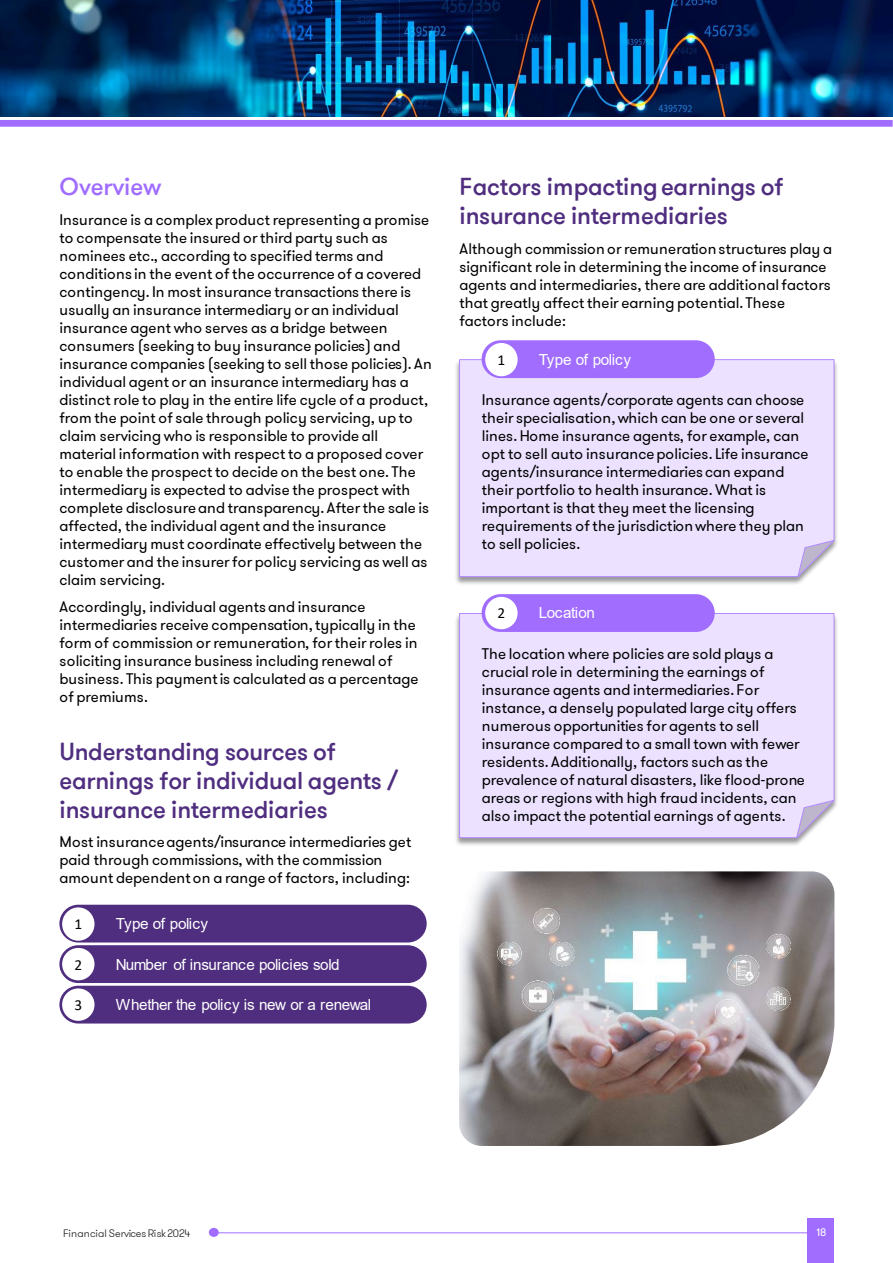
<style>
.page{position:relative;width:893px;height:1263px;background:#fff}
.page>*{position:absolute;margin:0;border:0;box-sizing:border-box;transform-origin:0 0}
.t1{font:500 24.3px/28.8px "GT Walsheim Pro";letter-spacing:-.01em;color:#4f2d7f}
.t2{font:500 24.3px "GT Walsheim Pro";letter-spacing:-.01em;color:#a06dff}
.t3{font:15.3px/18px "GT Walsheim Pro";color:#000}
.t4{font:15.3px "Arial";letter-spacing:-.025em;color:#fff}
.t5{font:15.3px "Calibri";color:#000}
.t6{font:300 10.8px "GT Walsheim Pro";letter-spacing:-.02em;color:#231f20}
.t7{font:10.8px "GT Walsheim Pro";color:#fff}
</style>
<div class="page">
<img style="left:0;top:0;width:893px;height:116px">
<div style="left:0;top:120px;width:892px;height:7px;background:#a06dff"></div>
<div style="left:807px;top:1219px;width:26px;height:44px;background:#a06dff"></div>
<hr style="left:213px;top:1232px;width:596px;height:1px;background:#a06dff">
<div style="left:209px;top:1228px;width:10px;height:9px;background:#a06dff;border-radius:50%"></div>
<div style="left:59px;top:905px;width:368px;height:37px;background:#4f2d7f;border-radius:19px"></div>
<div style="left:62px;top:907px;width:33px;height:33px;background:#fff;border-radius:50%"></div>
<div style="left:59px;top:945px;width:368px;height:38px;background:#4f2d7f;border-radius:19px"></div>
<div style="left:62px;top:948px;width:33px;height:32px;background:#fff;border-radius:50%"></div>
<div style="left:59px;top:986px;width:368px;height:37px;background:#4f2d7f;border-radius:19px"></div>
<div style="left:62px;top:988px;width:33px;height:33px;background:#fff;border-radius:50%"></div>
<img style="left:456px;top:356px;width:381px;height:228px">
<div style="left:459px;top:359px;width:376px;height:218px;background:#ece2ff"></div>
<div style="left:482px;top:340px;width:233px;height:38px;background:#a06dff;border-radius:19px"></div>
<div style="left:485px;top:343px;width:32px;height:33px;background:#fff;border-radius:50%"></div>
<img style="left:456px;top:610px;width:381px;height:235px">
<div style="left:459px;top:613px;width:376px;height:225px;background:#ece2ff"></div>
<div style="left:482px;top:594px;width:233px;height:38px;background:#a06dff;border-radius:19px"></div>
<div style="left:485px;top:597px;width:32px;height:32px;background:#fff;border-radius:50%"></div>
<img style="left:459px;top:871px;width:375px;height:275px">
<p class="t2" style="left:59px;top:172px;width:103px">Overview</p>
<p class="t3" style="left:59px;top:211px;width:374px">Insurance is a complex product representing a promise to compensate the insured or third party such as nominees etc., according to specified terms and conditions in the event of the occurrence of a covered contingency. In most insurance transactions there is usually an insurance intermediary or an individual insurance agent who serves as a bridge between consumers (seeking to buy insurance policies) and insurance companies (seeking to sell those policies). An individual agent or an insurance intermediary has a distinct role to play in the entire life cycle of a product, from the point of sale through policy servicing, up to claim servicing who is responsible to provide all material information with respect to a proposed cover to enable the prospect to decide on the best one. The intermediary is expected to advise the prospect with complete disclosure and transparency. After the sale is affected, the individual agent and the insurance intermediary must coordinate effectively between the customer and the insurer for policy servicing as well as claim servicing.</p>
<p class="t3" style="left:59px;top:598px;width:361px">Accordingly, individual agents and insurance intermediaries receive compensation, typically in the form of commission or remuneration, for their roles in soliciting insurance business including renewal of business. This payment is calculated as a percentage of premiums.</p>
<p class="t1" style="left:59px;top:738px;width:340px">Understanding sources of earnings for individual agents / insurance intermediaries</p>
<p class="t3" style="left:59px;top:833px;width:353px">Most insurance agents/insurance intermediaries get paid through commissions, with the commission amount dependent on a range of factors, including:</p>
<p class="t5" style="left:75px;top:914px;width:9px">1</p>
<p class="t4" style="left:75px;top:913px;width:134px">• Type of policy</p>
<p class="t5" style="left:75px;top:954px;width:9px">2</p>
<p class="t4" style="left:75px;top:954px;width:266px">• Number of insurance policies sold</p>
<p class="t5" style="left:75px;top:994px;width:9px">3</p>
<p class="t4" style="left:75px;top:994px;width:297px">• Whether the policy is new or a renewal</p>
<p class="t1" style="left:459px;top:173px;width:325px">Factors impacting earnings of insurance intermediaries</p>
<p class="t3" style="left:459px;top:240px;width:374px">Although commission or remuneration structures play a significant role in determining the income of insurance agents and intermediaries, there are additional factors that greatly affect their earning potential. These factors include:</p>
<p class="t5" style="left:497px;top:349px;width:9px">1</p>
<p class="t4" style="left:498px;top:349px;width:134px">• Type of policy</p>
<p class="t3" style="left:482px;top:391px;width:328px">Insurance agents/corporate agents can choose their specialisation, which can be one or several lines. Home insurance agents, for example, can opt to sell auto insurance policies. Life insurance agents/insurance intermediaries can expand their portfolio to health insurance. What is important is that they meet the licensing requirements of the jurisdiction where they plan to sell policies.</p>
<p class="t4" style="left:498px;top:602px;width:98px">• Location</p>
<p class="t3" style="left:482px;top:645px;width:325px">The location where policies are sold plays a crucial role in determining the earnings of insurance agents and intermediaries. For instance, a densely populated large city offers numerous opportunities for agents to sell insurance compared to a small town with fewer residents. Additionally, factors such as the prevalence of natural disasters, like flood-prone areas or regions with high fraud incidents, can also impact the potential earnings of agents.</p>
<p class="t5" style="left:497px;top:603px;width:9px">2</p>
<p class="t6" style="left:63px;top:1226px;width:129px">Financial Services Risk 2024</p>
<p class="t7" style="left:816px;top:1225px;width:11px">18</p>
</div>
